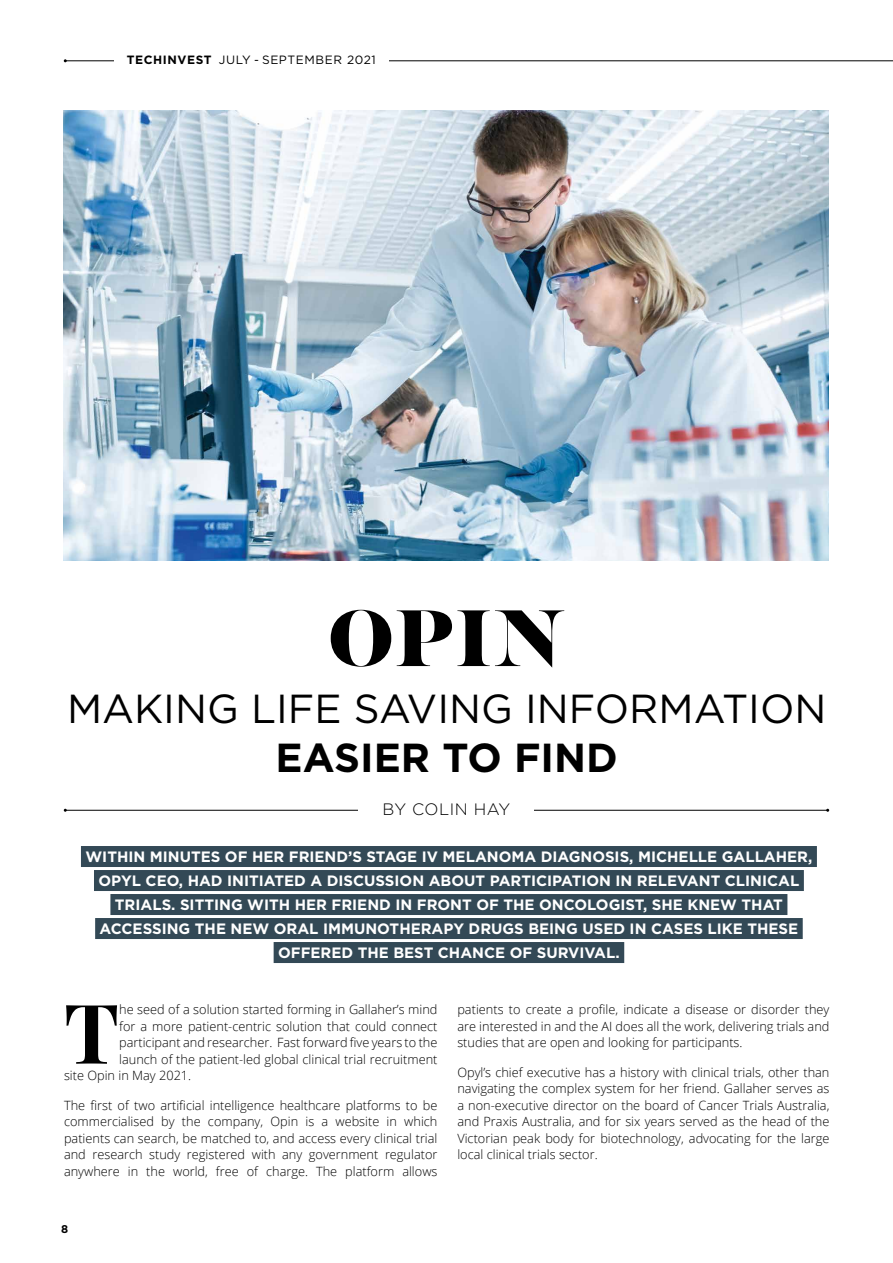
<style>
.page{position:relative;width:893px;height:1263px;background:#fff}
.page>*{position:absolute;margin:0;border:0;box-sizing:border-box;transform-origin:0 0}
.t1{font:700 82.5px "Playfair Display";color:#000}
.t2{font:79.5px "Lust";color:#000}
.t3{font:40.5px "Gotham";color:#000}
.t4{font:700 40.5px "Gotham";color:#000}
.t5{font:300 16.5px "Gotham";letter-spacing:.03em;color:#000}
.t6{font:700 15px/24px "Gotham";color:#fff;text-align:center}
.t7{font:300 12.75px/16.5px "Open Sans";color:#000;text-align:justify}
.t8{font:12px "Gotham";letter-spacing:.05em;color:#000}
.t9{font:700 11.25px "Gotham";color:#000}
.s1{font-weight:700}
</style>
<div class="page">
<hr style="left:65px;top:60px;width:828px;height:1px;background:#000">
<div style="left:114px;top:55px;width:275px;height:12px;background:#fff"></div>
<hr style="left:65px;top:810px;width:763px;height:1px;background:#000">
<div style="left:359px;top:802px;width:175px;height:16px;background:#fff"></div>
<div style="left:81px;top:846px;width:736px;height:21px;background:#334956"></div>
<div style="left:94px;top:870px;width:710px;height:21px;background:#334956"></div>
<div style="left:110px;top:894px;width:677px;height:21px;background:#334956"></div>
<div style="left:95px;top:918px;width:708px;height:21px;background:#334956"></div>
<div style="left:274px;top:942px;width:350px;height:21px;background:#334956"></div>
<img style="left:64px;top:111px;width:765px;height:449px">
<p class="t8" style="left:127px;top:54px;width:251px"><span class="s1">TECHINVEST</span> JULY - SEPTEMBER 2021</p>
<h2 class="t2" style="left:328px;top:588px;width:238px">OPIN</h2>
<h3 class="t3" style="left:67px;top:686px;width:761px">MAKING LIFE SAVING INFORMATION</h3>
<h3 class="t4" style="left:276px;top:731px;width:344px">EASIER TO FIND</h3>
<p class="t5" style="left:383px;top:799px;width:129px">BY COLIN HAY</p>
<p class="t6" style="left:85px;top:844px;width:728px">WITHIN MINUTES OF HER FRIEND’S STAGE IV MELANOMA DIAGNOSIS, MICHELLE GALLAHER, OPYL CEO, HAD INITIATED A DISCUSSION ABOUT PARTICIPATION IN RELEVANT CLINICAL TRIALS. SITTING WITH HER FRIEND IN FRONT OF THE ONCOLOGIST, SHE KNEW THAT ACCESSING THE NEW ORAL IMMUNOTHERAPY DRUGS BEING USED IN CASES LIKE THESE OFFERED THE BEST CHANCE OF SURVIVAL.</p>
<h1 class="t1" style="left:64px;top:968px;width:57px">T</h1>
<p class="t7" style="left:119px;top:1001px;width:320px">he seed of a solution started forming in Gallaher’s mind</p>
<p class="t7" style="left:119px;top:1017px;width:320px">for a more patient-centric solution that could connect</p>
<p class="t7" style="left:119px;top:1034px;width:320px">participant and researcher. Fast forward five years to the</p>
<p class="t7" style="left:119px;top:1050px;width:320px">launch of the patient-led global clinical trial recruitment</p>
<p class="t7" style="left:64px;top:1067px;width:129px">site Opin in May 2021.</p>
<p class="t7" style="left:64px;top:1096px;width:375px">The first of two artificial intelligence healthcare platforms to be commercialised by the company, Opin is a website in which patients can search, be matched to, and access every clinical trial and research study registered with any government regulator anywhere in the world, free of charge. The platform allows</p>
<p class="t9" style="left:61px;top:1221px;width:9px">8</p>
<p class="t7" style="left:457px;top:1001px;width:374px">patients to create a profile, indicate a disease or disorder they are interested in and the AI does all the work, delivering trials and studies that are open and looking for participants.</p>
<p class="t7" style="left:457px;top:1063px;width:374px">Opyl’s chief executive has a history with clinical trials, other than navigating the complex system for her friend. Gallaher serves as a non-executive director on the board of Cancer Trials Australia, and Praxis Australia, and for six years served as the head of the Victorian peak body for biotechnology, advocating for the large local clinical trials sector.</p>
</div>
